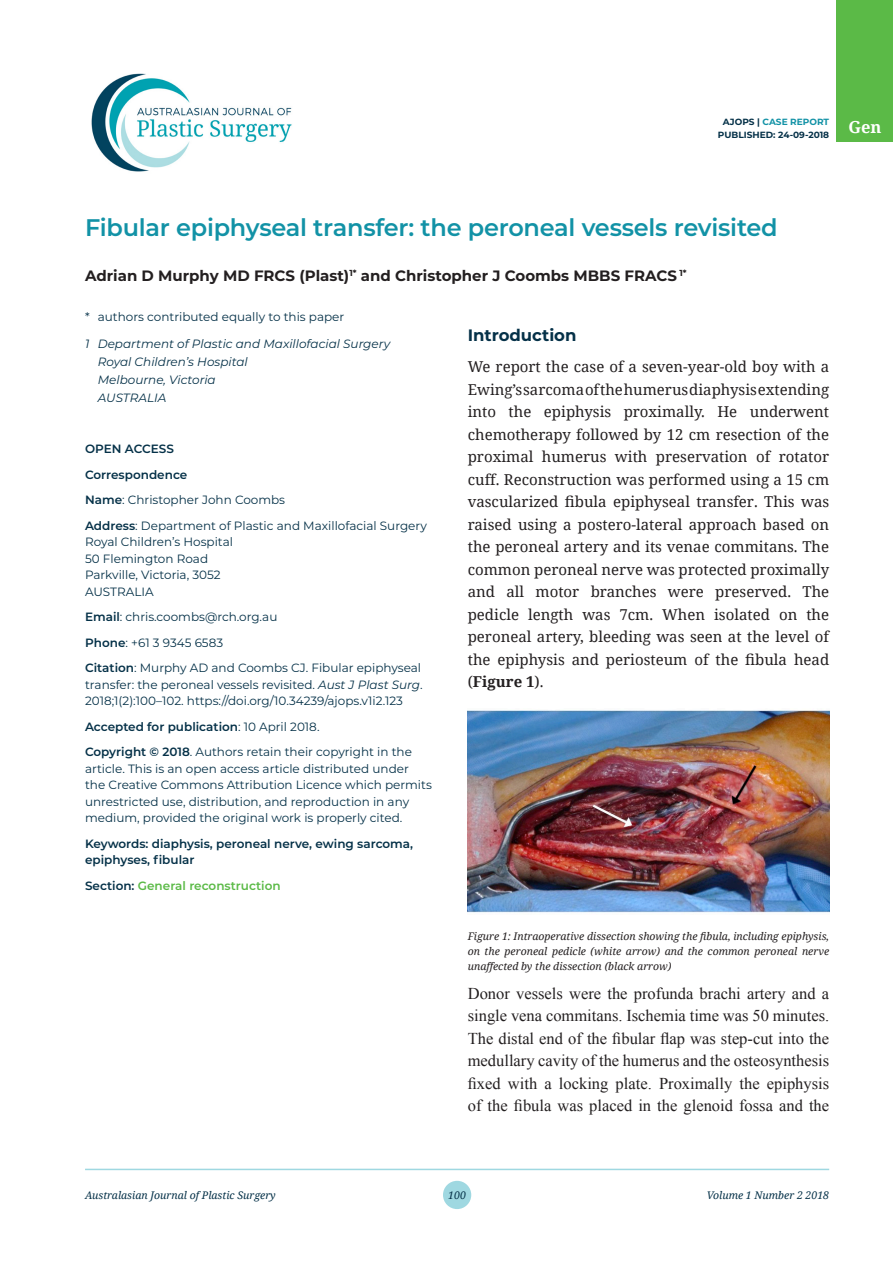
<style>
.page{position:relative;width:893px;height:1263px;background:#fff}
.page>*{position:absolute;margin:0;border:0;box-sizing:border-box;transform-origin:0 0}
.AJOPStitle{font:600 24px "Montserrat";letter-spacing:-.01em;color:#1292a6}
.AJOPStext{font:16.5px/22.5px "Times New Roman";color:#231f20;text-align:justify}
.AJOPStext-frontmatte{font:700 16.5px "Montserrat";color:#053148}
.AJOPSheading1{font:700 16.5px "Noto Serif";color:#fff}
.AJOPStext-2{font:15px/22.5px "Noto Serif";color:#231f20;text-align:justify}
.AJOPSauthor{font:700 15px "Montserrat";color:#231f20}
.AJOPStext-frontmatte-2{font:12px/16.5px "Montserrat";color:#053148}
.AJOPStext-frontmatte-3{font:600 12px/16.5px "Montserrat";color:#053148}
.AJOPSaffiliations{font:italic 12px/18px "Montserrat";color:#053148}
.AJOPSaffiliations-2{font:12px "Montserrat";color:#053148}
.AJOPStext-frontmatte-4{font:600 12px "Montserrat";color:#5bba47}
.AJOPStext-3{font:italic 10.5px/15px "Noto Serif";color:#231f20;text-align:justify}
.t1{font:italic 10.5px "Noto Serif";color:#053148}
.t2{font:700 9px/13.5px "Montserrat";color:#053148;text-align:center}
.s1{color:#1292a6}
.s2{font-weight:600}
.s3{font-style:italic}
.s4{font-weight:400}
.s5{color:#053148}
.s6{font-weight:700}
</style>
<div class="page">
<div style="left:443px;top:1181px;width:28px;height:28px;background:#9fd8e1;border-radius:50%"></div>
<hr style="left:85px;top:1169px;width:744px;height:1px;background:#9fd8e1">
<img style="left:91px;top:73px;width:201px;height:99px">
<img style="left:468px;top:710px;width:361px;height:203px">
<div style="left:836px;top:0;width:57px;height:142px;background:#5bba47"></div>
<p class="t2" style="left:718px;top:114px;width:113px">AJOPS | <span class="s1">CASE REPORT<br></span>PUBLISHED: 24-09-2018</p>
<p class="AJOPSheading1" style="left:848px;top:115px;width:35px">Gen</p>
<p class="AJOPStitle" style="left:85px;top:210px;width:694px">Fibular epiphyseal transfer: the peroneal vessels revisited</p>
<p class="AJOPSauthor" style="left:85px;top:265px;width:603px">Adrian D Murphy MD FRCS (Plast)<sup>1*</sup> and Christopher J Coombs MBBS FRACS <sup>1*</sup></p>
<p class="AJOPSaffiliations-2" style="left:85px;top:309px;width:261px">* authors contributed equally to this paper</p>
<p class="AJOPSaffiliations" style="left:98px;top:334px;width:294px;text-indent:-13px">1 Department of Plastic and Maxillofacial Surgery<br>Royal Children’s Hospital<br>Melbourne, Victoria<br>AUSTRALIA</p>
<p class="AJOPStext-frontmatte-3" style="left:85px;top:440px;width:91px">OPEN ACCESS</p>
<p class="AJOPStext-frontmatte-3" style="left:85px;top:466px;width:104px">Correspondence</p>
<p class="AJOPStext-frontmatte-2" style="left:85px;top:491px;width:202px"><span class="s2">Name</span>: Christopher John Coombs</p>
<p class="AJOPStext-frontmatte-2" style="left:85px;top:517px;width:343px"><span class="s2">Address</span>: Department of Plastic and Maxillofacial Surgery<br>Royal Children’s Hospital<br>50 Flemington Road<br>Parkville, Victoria, 3052<br>AUSTRALIA</p>
<p class="AJOPStext-frontmatte-2" style="left:85px;top:608px;width:194px"><span class="s2">Email</span>: chris.coombs@rch.org.au</p>
<p class="AJOPStext-frontmatte-2" style="left:85px;top:634px;width:140px"><span class="s2">Phone</span>: +61 3 9345 6583</p>
<p class="AJOPStext-frontmatte-2" style="left:85px;top:659px;width:339px;text-align:justify"><span class="s2">Citation</span>: Murphy AD and Coombs CJ. Fibular epiphyseal transfer: the peroneal vessels revisited. <span class="s3">Aust J Plast Surg</span>.<br>2018;1(2):100–102. https://doi.org/10.34239/ajops.v1i2.123</p>
<p class="AJOPStext-frontmatte-3" style="left:85px;top:718px;width:236px">Accepted for publication<span class="s4">: 10 April 2018.</span></p>
<p class="AJOPStext-frontmatte-2" style="left:85px;top:743px;width:348px"><span class="s2">Copyright © 2018</span>. Authors retain their copyright in the article. This is an open access article distributed under the Creative Commons Attribution Licence which permits unrestricted use, distribution, and reproduction in any medium, provided the original work is properly cited.</p>
<p class="AJOPStext-frontmatte-3" style="left:85px;top:835px;width:330px">Keywords: diaphysis, peroneal nerve, ewing sarcoma, epiphyses, fibular</p>
<p class="AJOPStext-frontmatte-4" style="left:85px;top:877px;width:197px"><span class="s5">Section:</span> General reconstruction</p>
<p class="AJOPStext-frontmatte" style="left:468px;top:323px;width:110px">Introduction</p>
<p class="AJOPStext-2" style="left:468px;top:355px;width:363px">We report the case of a seven-year-old boy with a Ewing’s sarcoma of the humerus diaphysis extending into the epiphysis proximally. He underwent chemotherapy followed by 12 cm resection of the proximal humerus with preservation of rotator cuff. Reconstruction was performed using a 15 cm vascularized fibula epiphyseal transfer. This was raised using a postero-lateral approach based on the peroneal artery and its venae commitans. The common peroneal nerve was protected proximally and all motor branches were preserved. The pedicle length was 7cm. When isolated on the peroneal artery, bleeding was seen at the level of the epiphysis and periosteum of the fibula head (<span class="s6">Figure 1</span>).</p>
<p class="AJOPStext-3" style="left:468px;top:928px;width:363px">Figure 1: Intraoperative dissection showing the fibula, including epiphysis, on the peroneal pedicle (white arrow) and the common peroneal nerve unaffected by the dissection (black arrow)</p>
<p class="AJOPStext" style="left:468px;top:982px;width:363px">Donor vessels were the profunda brachi artery and a single vena commitans. Ischemia time was 50 minutes.<br>The distal end of the fibular flap was step-cut into the medullary cavity of the humerus and the osteosynthesis fixed with a locking plate. Proximally the epiphysis of the fibula was placed in the glenoid fossa and the</p>
<p class="t1" style="left:85px;top:1187px;width:192px">Australasian Journal of Plastic Surgery</p>
<p class="t1" style="left:448px;top:1188px;width:19px">100</p>
<p class="t1" style="left:707px;top:1187px;width:124px">Volume 1 Number 2 2018</p>
</div>
